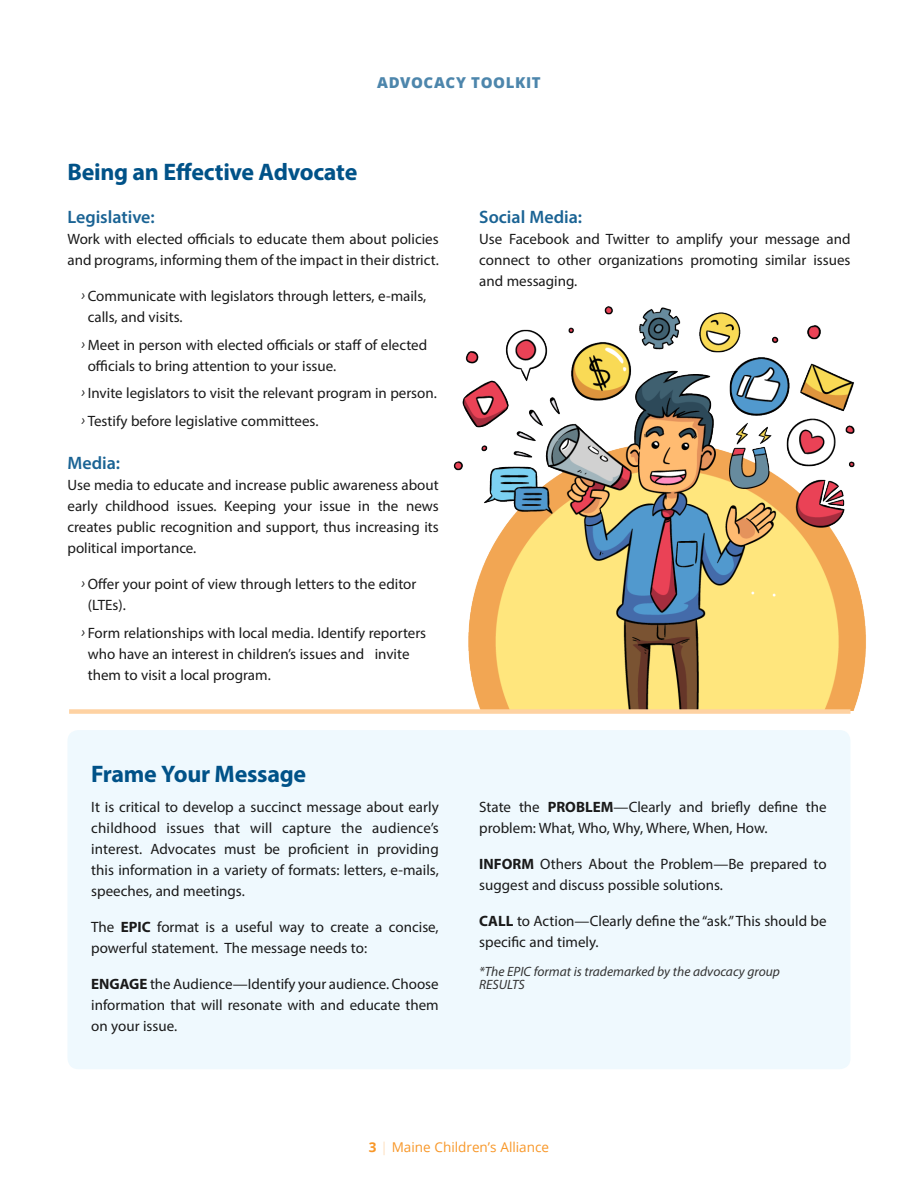
<style>
.page{position:relative;width:918px;height:1188px;background:#fff}
.page>*{position:absolute;margin:0;border:0;box-sizing:border-box;transform-origin:0 0}
.t1{font:700 24px "Myriad Pro";letter-spacing:-.015em;color:#005288}
.t2{font:600 18px "Myriad Pro";color:#1a6394}
.t3{font:15px/21px "Myriad Pro";color:#1a1a1a}
.t4{font:800 15px "Open Sans";letter-spacing:.04em;color:#4d86ac}
.t5{font:italic 13.5px/13.5px "Myriad Pro";color:#333}
.t6{font:13.5px "Open Sans";color:#f89728}
.s1{font-style:italic}
.s2{font-weight:700}
.s3{color:#fedfbe}
</style>
<div class="page">
<div style="left:68px;top:730px;width:782px;height:339px;background:#eff9fe;border-radius:11px"></div>
<img style="left:453px;top:306px;width:413px;height:404px">
<div style="left:69px;top:709px;width:781px;height:5px;background:#fed2a2"></div>
<p class="t4" style="left:377px;top:71px;width:165px">ADVOCACY TOOLKIT</p>
<h1 class="t1" style="left:68px;top:156px;width:291px">Being an Effective Advocate</h1>
<p class="t2" style="left:68px;top:205px;width:89px">Legislative:</p>
<p class="t3" style="left:68px;top:228px;width:373px">Work with elected officials to educate them about policies and programs, informing them of the impact in their district.</p>
<p class="t3" style="left:88px;top:285px;width:340px;text-indent:-7px"><span class="s1">Ű</span> Communicate with legislators through letters, e-mails, calls, and visits.</p>
<p class="t3" style="left:88px;top:334px;width:341px;text-indent:-7px"><span class="s1">Ű</span> Meet in person with elected officials or staff of elected officials to bring attention to your issue.</p>
<p class="t3" style="left:81px;top:379px;width:357px;line-height:27.8px"><span class="s1">Ű</span> Invite legislators to visit the relevant program in person.<br><span class="s1">Ű</span> Testify before legislative committees.</p>
<p class="t2" style="left:68px;top:451px;width:54px">Media:</p>
<p class="t3" style="left:68px;top:474px;width:373px;text-align:justify">Use media to educate and increase public awareness about early childhood issues. Keeping your issue in the news creates public recognition and support, thus increasing its political importance.</p>
<p class="t3" style="left:88px;top:573px;width:330px;text-indent:-7px"><span class="s1">Ű</span> Offer your point of view through letters to the editor (LTEs).</p>
<p class="t3" style="left:88px;top:622px;width:340px;text-indent:-7px"><span class="s1">Ű</span> Form relationships with local media. Identify reporters who have an interest in children’s issues and invite them to visit a local program.</p>
<h1 class="t1" style="left:91px;top:758px;width:216px">Frame Your Message</h1>
<p class="t3" style="left:91px;top:796px;width:349px;text-align:justify">It is critical to develop a succinct message about early childhood issues that will capture the audience’s interest. Advocates must be proficient in providing this information in a variety of formats: letters, e-mails, speeches, and meetings.</p>
<p class="t3" style="left:91px;top:916px;width:349px">The <span class="s2">EPIC</span> format is a useful way to create a concise, powerful statement. The message needs to:</p>
<p class="t3" style="left:91px;top:973px;width:349px;text-align:justify"><span class="s2">ENGAGE</span> the Audience—Identify your audience. Choose information that will resonate with and educate them on your issue.</p>
<p class="t2" style="left:479px;top:205px;width:104px">Social Media:</p>
<p class="t3" style="left:479px;top:228px;width:373px;text-align:justify">Use Facebook and Twitter to amplify your message and connect to other organizations promoting similar issues and messaging.</p>
<p class="t3" style="left:479px;top:796px;width:349px">State the <span class="s2">PROBLEM</span>—Clearly and briefly define the problem: What, Who, Why, Where, When, How.</p>
<p class="t3" style="left:479px;top:853px;width:349px"><span class="s2">INFORM</span> Others About the Problem—Be prepared to suggest and discuss possible solutions.</p>
<p class="t3" style="left:479px;top:910px;width:349px"><span class="s2">CALL</span> to Action—Clearly define the “ask.” This should be specific and timely.</p>
<p class="t5" style="left:479px;top:964px;width:302px">*The EPIC format is trademarked by the advocacy group<br>RESULTS</p>
<p class="t6" style="left:369px;top:1138px;width:182px"><span class="s2">3</span> <span class="s3">|</span> Maine Children’s Alliance</p>
</div>
